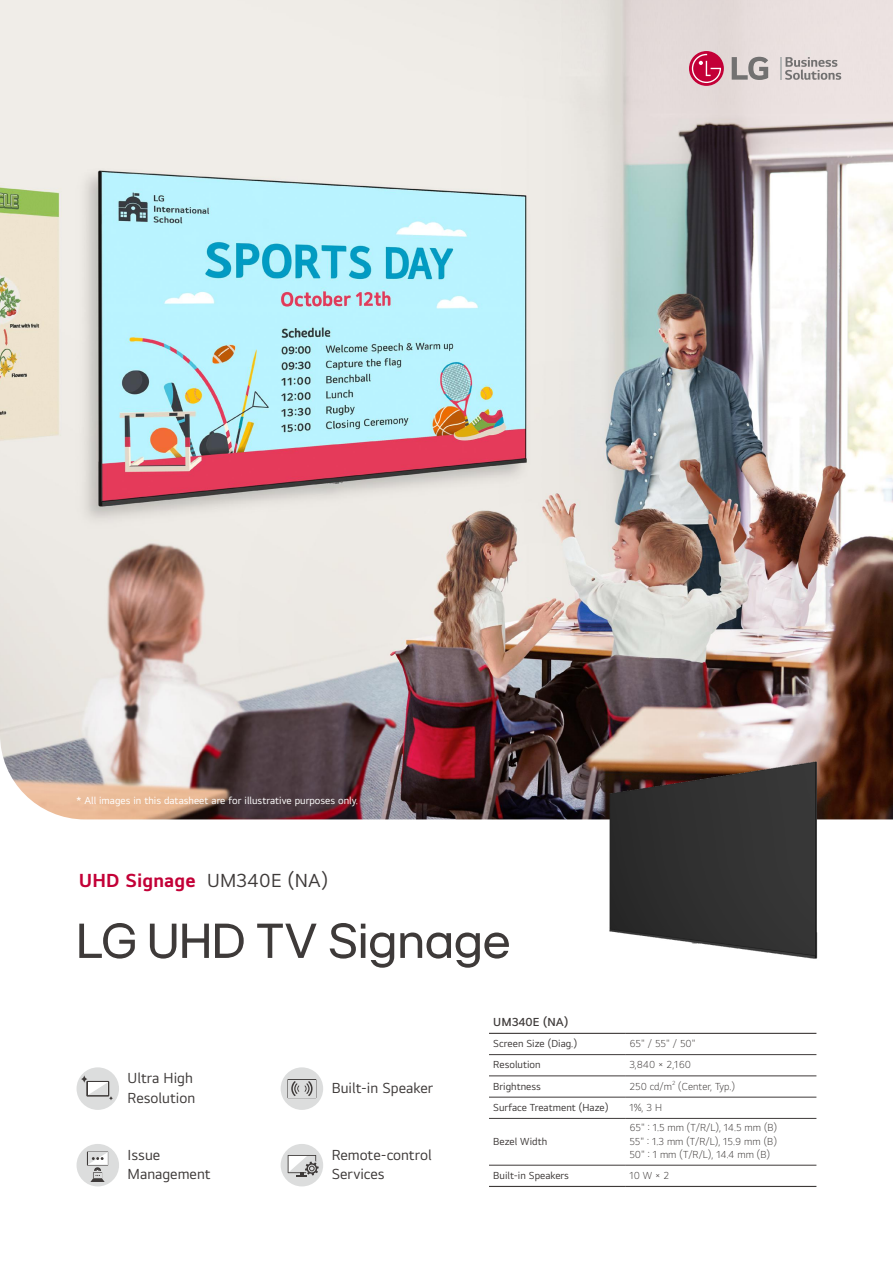
<style>
.page{position:relative;width:893px;height:1263px;background:#fff}
.page>*{position:absolute;margin:0;border:0;box-sizing:border-box;transform-origin:0 0}
.t1{font:51px "LGEI Headline TTF";letter-spacing:.01em;color:#3e3a39}
.t2{font:700 19.5px "LGEI Text TTF";letter-spacing:.01em;color:#c30037}
.t3{font:15px/19.5px "LGEI Text TTF";color:#3e3a39}
.t4{font:600 12px "LGEI Text TTF";color:#3e3a39}
.t5{font:300 10.5px/13.5px "LGEI Text TTF";color:#3e3a39;text-align:justify}
.t6{font:10.5px "LGEI Text TTF";color:#3e3a39}
.t7{font:10.5px "LGEI Text TTF";color:#fff}
.t8{font:300 6.15px "LGEI Text TTF";color:#3e3a39}
.s1{font-weight:400;color:#3e3a39}
</style>
<div class="page">
<img style="left:0;top:0;width:893px;height:612px">
<img style="left:0;top:612px;width:893px;height:208px">
<img style="left:598px;top:755px;width:230px;height:204px">
<div style="left:281px;top:1144px;width:42px;height:42px;background:#dcdddd;border-radius:50%"></div>
<svg style="left:288px;top:1155px;width:34px;height:22px"></svg>
<div style="left:281px;top:1067px;width:42px;height:43px;background:#dcdddd;border-radius:50%"></div>
<svg style="left:287px;top:1079px;width:29px;height:19px"></svg>
<div style="left:288px;top:1080px;width:27px;height:17px;background:#dcdddd"></div>
<svg style="left:305px;top:1081px;width:8px;height:15px"></svg>
<svg style="left:291px;top:1081px;width:8px;height:15px"></svg>
<div style="left:77px;top:1067px;width:42px;height:43px;background:#dcdddd;border-radius:50%"></div>
<div style="left:86px;top:1081px;width:23px;height:15px;background:#3e3a39"></div>
<svg style="left:81px;top:1075px;width:7px;height:8px"></svg>
<svg style="left:88px;top:1082px;width:25px;height:18px"></svg>
<div style="left:77px;top:1144px;width:42px;height:42px;background:#dcdddd;border-radius:50%"></div>
<svg style="left:87px;top:1151px;width:21px;height:14px"></svg>
<svg style="left:88px;top:1152px;width:19px;height:30px"></svg>
<hr style="left:489px;top:1054px;width:136px;height:1px;background:#3e3a39">
<hr style="left:625px;top:1054px;width:191px;height:1px;background:#3e3a39">
<hr style="left:489px;top:1075px;width:136px;height:1px;background:#3e3a39">
<hr style="left:625px;top:1075px;width:191px;height:1px;background:#3e3a39">
<hr style="left:489px;top:1097px;width:136px;height:1px;background:#3e3a39">
<hr style="left:489px;top:1118px;width:136px;height:1px;background:#3e3a39">
<hr style="left:625px;top:1097px;width:191px;height:1px;background:#3e3a39">
<hr style="left:625px;top:1118px;width:191px;height:1px;background:#3e3a39">
<hr style="left:489px;top:1033px;width:136px;height:1px;background:#3e3a39">
<hr style="left:625px;top:1033px;width:191px;height:1px;background:#3e3a39">
<hr style="left:489px;top:1186px;width:136px;height:1px;background:#3e3a39">
<hr style="left:625px;top:1186px;width:191px;height:1px;background:#3e3a39">
<hr style="left:489px;top:1165px;width:136px;height:1px;background:#3e3a39">
<hr style="left:625px;top:1165px;width:191px;height:1px;background:#3e3a39">
<svg style="left:780px;top:57px;width:61px;height:23px"></svg>
<svg style="left:732px;top:57px;width:36px;height:23px"></svg>
<svg style="left:689px;top:51px;width:35px;height:35px"></svg>
<svg style="left:692px;top:54px;width:29px;height:29px"></svg>
<p class="t7" style="left:77px;top:794px;width:283px">* All images in this datasheet are for illustrative purposes only.</p>
<h2 class="t2" style="left:79px;top:869px;width:251px">UHD Signage <span class="s1">UM340E (NA)</span></h2>
<h1 class="t1" style="left:77px;top:910px;width:435px">LG UHD TV Signage</h1>
<h3 class="t3" style="left:128px;top:1068px;width:69px">Ultra High<br>Resolution</h3>
<h3 class="t3" style="left:128px;top:1145px;width:85px">Issue<br>Management</h3>
<h3 class="t3" style="left:332px;top:1078px;width:103px">Built-in Speaker</h3>
<h3 class="t3" style="left:332px;top:1145px;width:101px">Remote-control<br>Services</h3>
<p class="t4" style="left:493px;top:1015px;width:77px">UM340E (NA)</p>
<p class="t6" style="left:493px;top:1037px;width:85px">Screen Size (Diag.)</p>
<p class="t5" style="left:629px;top:1037px;width:68px">65" / 55" / 50"</p>
<p class="t6" style="left:493px;top:1058px;width:49px">Resolution</p>
<p class="t5" style="left:629px;top:1058px;width:63px">3,840 × 2,160</p>
<p class="t6" style="left:493px;top:1080px;width:49px">Brightness</p>
<p class="t5" style="left:629px;top:1079px;width:44px">250 cd/m</p>
<p class="t8" style="left:672px;top:1079px;width:5px">2</p>
<p class="t5" style="left:678px;top:1079px;width:58px">(Center, Typ.)</p>
<p class="t6" style="left:493px;top:1101px;width:117px">Surface Treatment (Haze)</p>
<p class="t5" style="left:629px;top:1100px;width:34px">1%, 3 H</p>
<p class="t6" style="left:493px;top:1135px;width:55px">Bezel Width</p>
<p class="t5" style="left:629px;top:1121px;width:149px">65" : 1.5 mm (T/R/L), 14.5 mm (B)<br>55" : 1.3 mm (T/R/L), 15.9 mm (B)<br>50" : 1 mm (T/R/L), 14.4 mm (B)</p>
<p class="t6" style="left:493px;top:1169px;width:77px">Built-in Speakers</p>
<p class="t5" style="left:629px;top:1168px;width:42px">10 W × 2</p>
</div>
